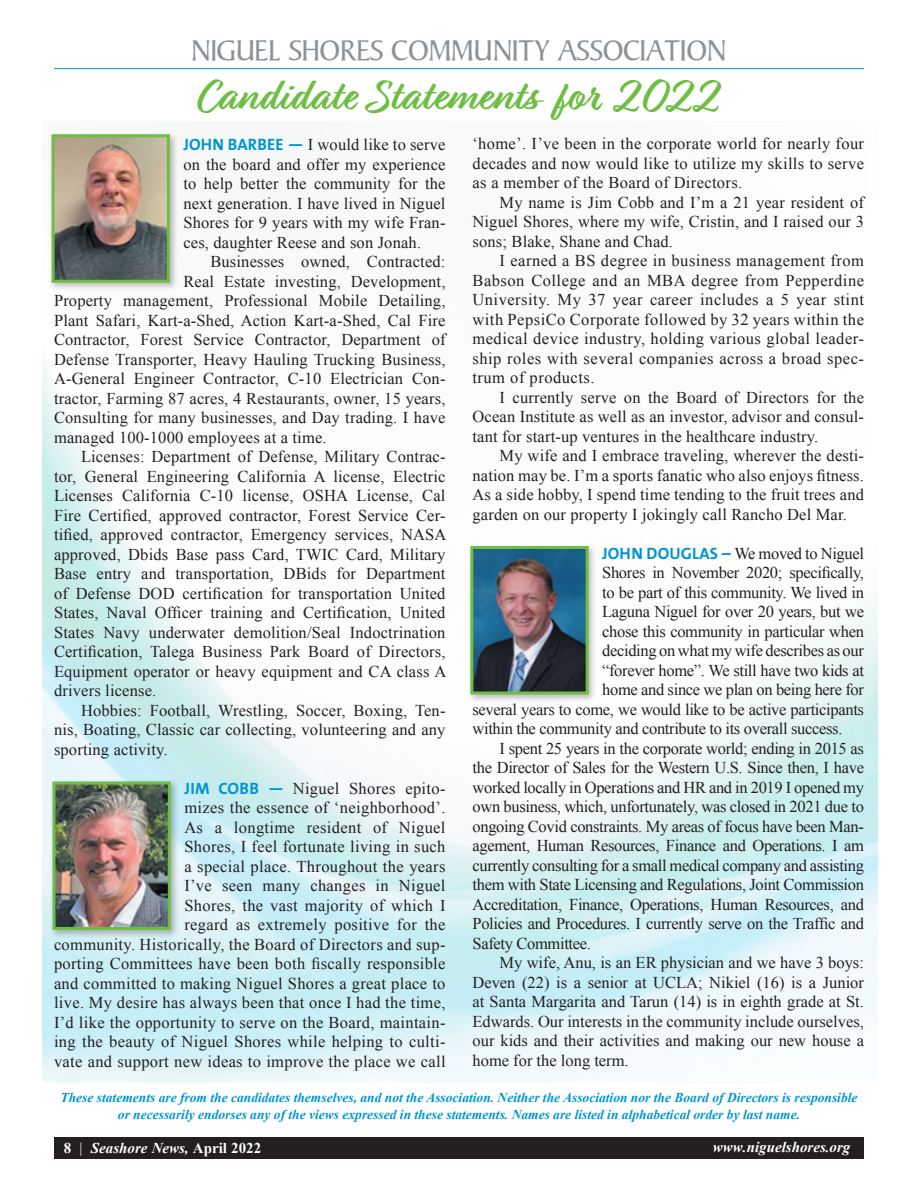
<style>
.page{position:relative;width:918px;height:1188px;background:#fff}
.page>*{position:absolute;margin:0;border:0;box-sizing:border-box;transform-origin:0 0}
.t1{font:700 45px "Relation Two";letter-spacing:.01em;color:#6ebe44}
.t2{font:30px "Persuasion S Si";color:#8b9399}
.body_copy{font:16.5px/19.5px "Times New Roman";letter-spacing:.01em;color:#231f20;text-align:justify}
.body_copy-2{font:16.5px "Times New Roman";letter-spacing:-.02em;color:#231f20}
.t3{font:italic 700 15px "Times New Roman";color:#fff}
.body_copy-3{font:italic 700 13.5px/16.5px "Times New Roman";color:#0095d0;text-align:center}
.s1{font-family:"The Sans B7";font-weight:700;color:#0095d0}
.s2{font-style:normal}
.s3{font-weight:400;font-style:normal}
</style>
<div class="page">
<div style="left:54px;top:1137px;width:810px;height:21px;background:#231f20"></div>
<hr style="left:54px;top:68px;width:810px;height:1px;background:#0095d0">
<div style="left:49px;top:131px;width:129px;height:160px;background:#231f20;opacity:.3"></div>
<img style="left:56px;top:138px;width:110px;height:141px">
<div style="left:52px;top:134px;width:118px;height:149px;border:3px solid #6ebe44"></div>
<div style="left:50px;top:779px;width:129px;height:159px;background:#231f20;opacity:.3"></div>
<img style="left:56px;top:786px;width:111px;height:140px">
<div style="left:52px;top:782px;width:119px;height:148px;border:3px solid #6ebe44"></div>
<div style="left:467px;top:543px;width:130px;height:159px;background:#231f20;opacity:.3"></div>
<img style="left:474px;top:550px;width:111px;height:140px">
<div style="left:470px;top:546px;width:119px;height:148px;border:3px solid #6ebe44"></div>
<p class="t2" style="left:191px;top:34px;width:537px">NIGUEL SHORES COMMUNITY ASSOCIATION</p>
<p class="t1" style="left:198px;top:70px;width:524px">Candidate Statements for 2022</p>
<p class="body_copy" style="left:183px;top:135px;width:264px"><span class="s1">JOHN BARBEE —</span> I would like to serve on the board and offer my experience to help better the community for the next generation. I have lived in Niguel Shores for 9 years with my wife Fran&shy;ces, daughter Reese and son Jonah.</p>
<p class="body_copy" style="left:210px;top:252px;width:237px">Businesses owned, Contracted:</p>
<p class="body_copy" style="left:183px;top:271px;width:264px">Real Estate investing, Development,</p>
<p class="body_copy" style="left:54px;top:291px;width:393px">Property management, Professional Mobile Detailing,</p>
<p class="body_copy" style="left:54px;top:310px;width:393px">Plant Safari, Kart-a-Shed, Action Kart-a-Shed, Cal Fire</p>
<p class="body_copy" style="left:54px;top:330px;width:393px">Contractor, Forest Service Contractor, Department of</p>
<p class="body_copy" style="left:54px;top:349px;width:393px">Defense Transporter, Heavy Hauling Trucking Business,</p>
<p class="body_copy" style="left:54px;top:369px;width:393px">A-General Engineer Contractor, C-10 Electrician Con-</p>
<p class="body_copy" style="left:54px;top:388px;width:393px">tractor, Farming 87 acres, 4 Restaurants, owner, 15 years,</p>
<p class="body_copy" style="left:54px;top:408px;width:393px">Consulting for many businesses, and Day trading. I have</p>
<p class="body_copy" style="left:54px;top:427px;width:274px">managed 100-1000 employees at a time.</p>
<p class="body_copy" style="left:54px;top:447px;width:394px;text-indent:27px">Licenses: Department of Defense, Military Contrac&shy;tor, General Engineering California A license, Electric Licenses California C-10 license, OSHA License, Cal Fire Certified, approved contractor, Forest Service Cer&shy;tified, approved contractor, Emergency services, NASA approved, Dbids Base pass Card, TWIC Card, Military Base entry and transportation, DBids for Department of Defense DOD certification for transportation United States, Naval Officer training and Certification, United States Navy underwater demolition/Seal Indoctrination Certification, Talega Business Park Board of Directors, Equipment operator or heavy equipment and CA class A drivers license.</p>
<p class="body_copy" style="left:54px;top:700px;width:393px;text-indent:27px">Hobbies: Football, Wrestling, Soccer, Boxing, Ten&shy;nis, Boating, Classic car collecting, volunteering and any sporting activity.</p>
<p class="body_copy" style="left:54px;top:778px;width:393px;text-align:right"><span class="s1">JIM COBB —</span> Niguel Shores epito-<br>mizes the essence of ‘neighborhood’.<br>As a longtime resident of Niguel<br>Shores, I feel fortunate living in such<br>a special place. Throughout the years<br>I’ve seen many changes in Niguel<br>Shores, the vast majority of which I<br>regard as extremely positive for the<br>community. Historically, the Board of Directors and sup&shy;porting Committees have been both fiscally responsible and committed to making Niguel Shores a great place to live. My desire has always been that once I had the time, I’d like the opportunity to serve on the Board, maintain&shy;ing the beauty of Niguel Shores while helping to culti&shy;vate and support new ideas to improve the place we call</p>
<p class="body_copy" style="left:472px;top:134px;width:393px">‘home’. I’ve been in the corporate world for nearly four decades and now would like to utilize my skills to serve as a member of the Board of Directors.</p>
<p class="body_copy" style="left:472px;top:192px;width:393px;text-indent:27px">My name is Jim Cobb and I’m a 21 year resident of Niguel Shores, where my wife, Cristin, and I raised our 3 sons; Blake, Shane and Chad.</p>
<p class="body_copy" style="left:472px;top:251px;width:393px;text-indent:27px">I earned a BS degree in business management from Babson College and an MBA degree from Pepperdine University. My 37 year career includes a 5 year stint with PepsiCo Corporate followed by 32 years within the medical device industry, holding various global leader&shy;ship roles with several companies across a broad spec&shy;trum of products.</p>
<p class="body_copy" style="left:472px;top:387px;width:393px;text-indent:27px">I currently serve on the Board of Directors for the Ocean Institute as well as an investor, advisor and consul&shy;tant for start-up ventures in the healthcare industry.</p>
<p class="body_copy" style="left:472px;top:446px;width:393px;text-indent:27px">My wife and I embrace traveling, wherever the desti&shy;nation may be. I’m a sports fanatic who also enjoys fitness.<br>As a side hobby, I spend time tending to the fruit trees and garden on our property I jokingly call Rancho Del Mar.</p>
<p class="body_copy-2" style="left:602px;top:542px;width:263px"><span class="s1">JOHN DOUGLAS –</span> We moved to Niguel</p>
<p class="body_copy-2" style="left:602px;top:562px;width:263px">Shores in November 2020; specifically,</p>
<p class="body_copy-2" style="left:602px;top:581px;width:263px">to be part of this community. We lived in</p>
<p class="body_copy-2" style="left:602px;top:601px;width:263px">Laguna Niguel for over 20 years, but we</p>
<p class="body_copy-2" style="left:602px;top:620px;width:263px">chose this community in particular when</p>
<p class="body_copy-2" style="left:602px;top:640px;width:263px">deciding on what my wife describes as our</p>
<p class="body_copy-2" style="left:602px;top:659px;width:263px">“forever home”. We still have two kids at</p>
<p class="body_copy-2" style="left:602px;top:679px;width:263px">home and since we plan on being here for</p>
<p class="body_copy-2" style="left:472px;top:698px;width:393px">several years to come, we would like to be active participants</p>
<p class="body_copy-2" style="left:472px;top:718px;width:371px">within the community and contribute to its overall success.</p>
<p class="body_copy" style="left:472px;top:738px;width:393px;text-indent:27px">I spent 25 years in the corporate world; ending in 2015 as the Director of Sales for the Western U.S. Since then, I have worked locally in Operations and HR and in 2019 I opened my own business, which, unfortunately, was closed in 2021 due to ongoing Covid constraints. My areas of focus have been Man&shy;agement, Human Resources, Finance and Operations. I am currently consulting for a small medical company and assisting them with State Licensing and Regulations, Joint Commission Accreditation, Finance, Operations, Human Resources, and Policies and Procedures. I currently serve on the Traffic and Safety Committee.</p>
<p class="body_copy" style="left:472px;top:953px;width:393px;text-indent:27px">My wife, Anu, is an ER physician and we have 3 boys:<br>Deven (22) is a senior at UCLA; Nikiel (16) is a Junior at Santa Margarita and Tarun (14) is in eighth grade at St.<br>Edwards. Our interests in the community include ourselves, our kids and their activities and making our new house a home for the long term.</p>
<p class="body_copy-3" style="left:60px;top:1089px;width:799px">These statements are from the candidates themselves, and not the Association. Neither the Association nor the Board of Directors is responsible or necessarily endorses any of the views expressed in these statements. Names are listed in alphabetical order by last name.</p>
<p class="t3" style="left:64px;top:1137px;width:199px"><span class="s2">8</span> <span class="s3">|</span> Seashore News, <span class="s2">April 2022</span></p>
<p class="t3" style="left:713px;top:1137px;width:139px">www.niguelshores.org</p>
</div>
